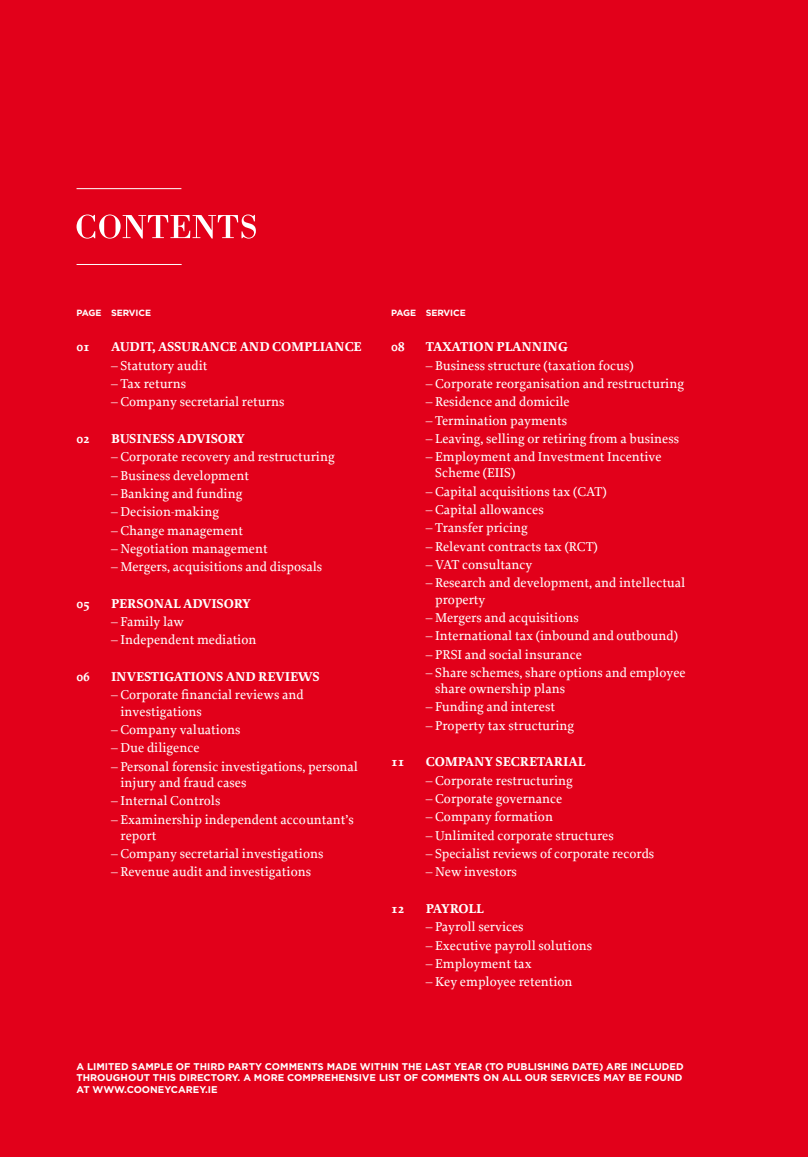
<style>
.page{position:relative;width:808px;height:1157px;background:#e2001a}
.page>*{position:absolute;margin:0;border:0;box-sizing:border-box;transform-origin:0 0}
.t1{font:500 13.5px/16.2px "Proforma";color:#fff}
.t2{font:700 13.5px "Proforma";letter-spacing:-.01em;color:#fff}
.t3{font:700 13.5px "Proforma";letter-spacing:-.03em;color:#fff}
.t4{font:700 9.75px/11.7px "Gotham HTF";color:#fff}
.t5{font:700 9px "Gotham HTF";letter-spacing:-.01em;color:#fff}
</style>
<div class="page">
<hr style="left:77px;top:264px;width:105px;height:1px;background:#fff">
<hr style="left:77px;top:188px;width:104px;height:1px;background:#fff">
<svg style="left:77px;top:214px;width:179px;height:25px"></svg>
<p class="t5" style="left:77px;top:308px;width:76px">PAGE SERVICE</p>
<p class="t2" style="left:77px;top:338px;width:15px">01</p>
<p class="t2" style="left:111px;top:338px;width:252px">AUDIT, ASSURANCE AND COMPLIANCE</p>
<p class="t1" style="left:111px;top:357px;width:98px">– Statutory audit</p>
<p class="t1" style="left:111px;top:375px;width:77px">– Tax returns</p>
<p class="t1" style="left:111px;top:393px;width:175px">– Company secretarial returns</p>
<p class="t2" style="left:77px;top:430px;width:15px">02</p>
<p class="t2" style="left:111px;top:430px;width:135px">BUSINESS ADVISORY</p>
<p class="t1" style="left:111px;top:448px;width:225px">– Corporate recovery and restructuring</p>
<p class="t1" style="left:111px;top:467px;width:139px">– Business development</p>
<p class="t1" style="left:111px;top:485px;width:133px">– Banking and funding</p>
<p class="t1" style="left:111px;top:503px;width:110px">– Decision-making</p>
<p class="t1" style="left:111px;top:522px;width:134px">– Change management</p>
<p class="t1" style="left:111px;top:540px;width:158px">– Negotiation management</p>
<p class="t1" style="left:111px;top:558px;width:213px">– Mergers, acquisitions and disposals</p>
<p class="t2" style="left:77px;top:595px;width:15px">05</p>
<p class="t2" style="left:111px;top:595px;width:141px">PERSONAL ADVISORY</p>
<p class="t1" style="left:111px;top:613px;width:74px">– Family law</p>
<p class="t1" style="left:111px;top:632px;width:147px">– Independent mediation</p>
<p class="t2" style="left:77px;top:668px;width:15px">06</p>
<p class="t2" style="left:111px;top:668px;width:210px">INVESTIGATIONS AND REVIEWS</p>
<p class="t1" style="left:120px;top:687px;width:185px;text-indent:-9px">– Corporate financial reviews and investigations</p>
<p class="t1" style="left:111px;top:721px;width:131px">– Company valuations</p>
<p class="t1" style="left:111px;top:739px;width:90px">– Due diligence</p>
<p class="t1" style="left:120px;top:758px;width:239px;text-indent:-9px">– Personal forensic investigations, personal injury and fraud cases</p>
<p class="t1" style="left:111px;top:792px;width:111px">– Internal Controls</p>
<p class="t1" style="left:120px;top:811px;width:235px;text-indent:-9px">– Examinership independent accountant’s report</p>
<p class="t1" style="left:111px;top:845px;width:214px">– Company secretarial investigations</p>
<p class="t1" style="left:111px;top:863px;width:202px">– Revenue audit and investigations</p>
<p class="t5" style="left:391px;top:308px;width:76px">PAGE SERVICE</p>
<p class="t2" style="left:391px;top:338px;width:15px">08</p>
<p class="t2" style="left:426px;top:338px;width:144px">TAXATION PLANNING</p>
<p class="t1" style="left:426px;top:357px;width:209px">– Business structure (taxation focus)</p>
<p class="t1" style="left:426px;top:375px;width:260px">– Corporate reorganisation and restructuring</p>
<p class="t1" style="left:426px;top:393px;width:146px">– Residence and domicile</p>
<p class="t1" style="left:426px;top:412px;width:143px">– Termination payments</p>
<p class="t1" style="left:426px;top:430px;width:255px">– Leaving, selling or retiring from a business</p>
<p class="t1" style="left:435px;top:448px;width:228px;text-indent:-9px">– Employment and Investment Incentive<br>Scheme (EIIS)</p>
<p class="t1" style="left:426px;top:483px;width:182px">– Capital acquisitions tax (CAT)</p>
<p class="t1" style="left:426px;top:501px;width:119px">– Capital allowances</p>
<p class="t1" style="left:426px;top:520px;width:104px">– Transfer pricing</p>
<p class="t1" style="left:426px;top:538px;width:174px">– Relevant contracts tax (RCT)</p>
<p class="t1" style="left:426px;top:556px;width:108px">– VAT consultancy</p>
<p class="t1" style="left:435px;top:574px;width:252px;text-indent:-9px">– Research and development, and intellectual property</p>
<p class="t1" style="left:426px;top:609px;width:155px">– Mergers and acquisitions</p>
<p class="t1" style="left:426px;top:627px;width:254px">– International tax (inbound and outbound)</p>
<p class="t1" style="left:426px;top:646px;width:158px">– PRSI and social insurance</p>
<p class="t1" style="left:435px;top:664px;width:252px;text-indent:-9px">– Share schemes, share options and employee share ownership plans</p>
<p class="t1" style="left:426px;top:698px;width:131px">– Funding and interest</p>
<p class="t1" style="left:426px;top:717px;width:150px">– Property tax structuring</p>
<p class="t2" style="left:391px;top:753px;width:15px">11</p>
<p class="t2" style="left:426px;top:753px;width:161px">COMPANY SECRETARIAL</p>
<p class="t1" style="left:426px;top:772px;width:149px">– Corporate restructuring</p>
<p class="t1" style="left:426px;top:790px;width:138px">– Corporate governance</p>
<p class="t1" style="left:426px;top:808px;width:129px">– Company formation</p>
<p class="t1" style="left:426px;top:827px;width:189px">– Unlimited corporate structures</p>
<p class="t1" style="left:426px;top:845px;width:230px">– Specialist reviews of corporate records</p>
<p class="t1" style="left:426px;top:863px;width:93px">– New investors</p>
<p class="t2" style="left:391px;top:900px;width:15px">12</p>
<p class="t3" style="left:426px;top:900px;width:59px">PAYROLL</p>
<p class="t1" style="left:426px;top:918px;width:99px">– Payroll services</p>
<p class="t1" style="left:426px;top:937px;width:168px">– Executive payroll solutions</p>
<p class="t1" style="left:426px;top:955px;width:107px">– Employment tax</p>
<p class="t1" style="left:426px;top:973px;width:148px">– Key employee retention</p>
<p class="t4" style="left:77px;top:1060px;width:609px">A LIMITED SAMPLE OF THIRD PARTY COMMENTS MADE WITHIN THE LAST YEAR (TO PUBLISHING DATE) ARE INCLUDED<br>THROUGHOUT THIS DIRECTORY. A MORE COMPREHENSIVE LIST OF COMMENTS ON ALL OUR SERVICES MAY BE FOUND<br>AT WWW.COONEYCAREY.IE</p>
</div>
